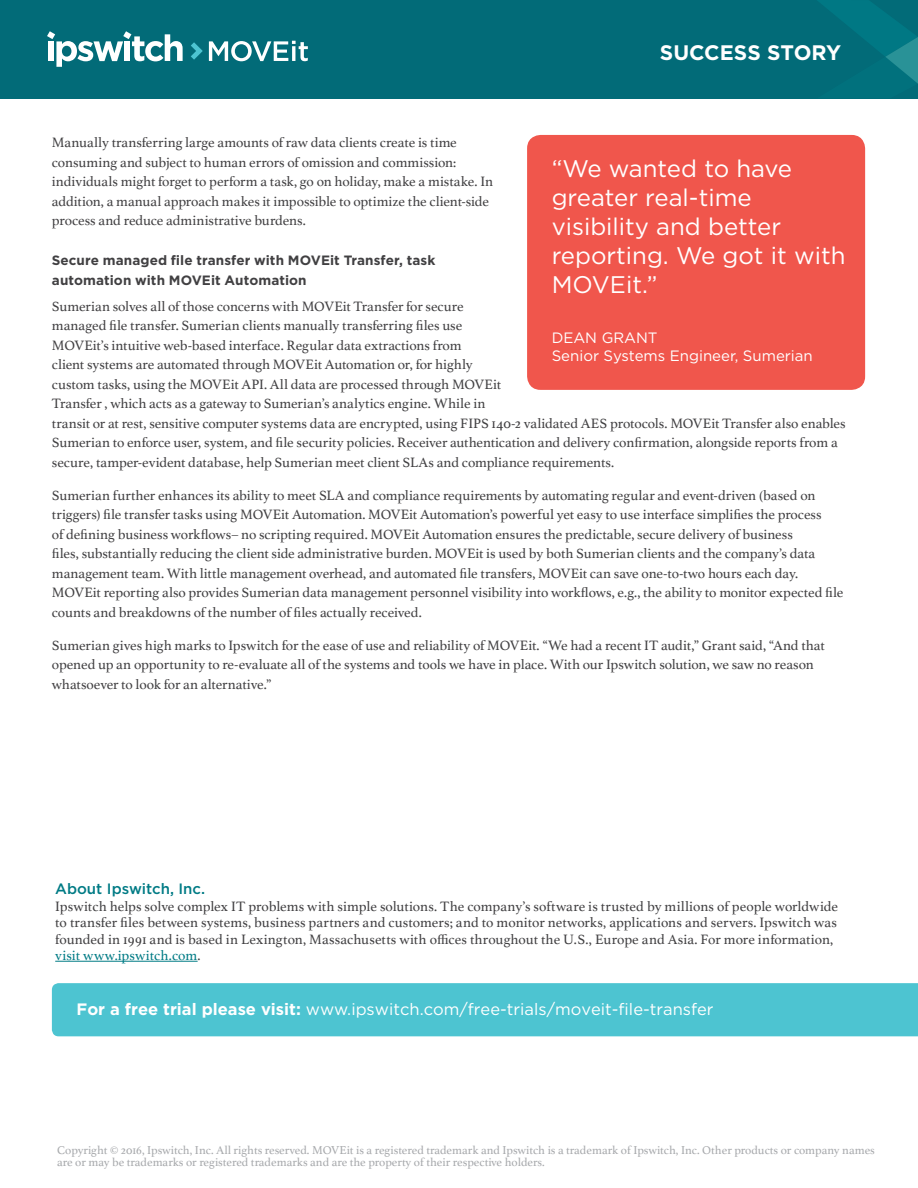
<style>
.page{position:relative;width:918px;height:1188px;background:#fff}
.page>*{position:absolute;margin:0;border:0;box-sizing:border-box;transform-origin:0 0}
.t1{font:24px/28.8px "Gotham";color:#fff}
.t2{font:700 21px "Gotham";color:#fff}
.t3{font:16.5px "Gotham";color:#fff}
.t4{font:15px/18px "Gotham";color:#fff}
.t5{font:500 15px "Gotham";color:#007b85}
.t6{font:14.25px/19.5px "Athelas";letter-spacing:-.005em;color:#414042}
.t7{font:700 13.5px/19.5px "Gotham";letter-spacing:.005em;color:#414042}
.t8{font:12px/12px "Athelas";color:#a7a9ac}
.s1{color:#007b85}
.s2{font-weight:700}
</style>
<div class="page">
<div style="left:0;top:0;width:918px;height:98px;background:#026b78"></div>
<svg style="left:191px;top:42px;width:12px;height:18px"></svg>
<svg style="left:47px;top:31px;width:136px;height:36px"></svg>
<svg style="left:209px;top:41px;width:99px;height:20px"></svg>
<div style="left:527px;top:135px;width:338px;height:255px;background:#f0564c;border-radius:14px"></div>
<svg style="left:818px;top:0;width:100px;height:84px"></svg>
<hr style="left:55px;top:961px;width:143px;height:1px;background:#007b85">
<div style="left:52px;top:983px;width:866px;height:53px;background:#4dc4d1"></div>
<h2 class="t2" style="left:660px;top:41px;width:183px">SUCCESS STORY</h2>
<p class="t6" style="left:52px;top:133px;width:443px">Manually transferring large amounts of raw data clients create is time consuming and subject to human errors of omission and commission: individuals might forget to perform a task, go on holiday, make a mistake. In addition, a manual approach makes it impossible to optimize the client-side process and reduce administrative burdens.</p>
<p class="t7" style="left:52px;top:250px;width:385px">Secure managed file transfer with MOVEit Transfer, task automation with MOVEit Automation</p>
<p class="t6" style="left:52px;top:296px;width:795px">Sumerian solves all of those concerns with MOVEit Transfer for secure<br>managed file transfer. Sumerian clients manually transferring files use<br>MOVEit’s intuitive web-based interface. Regular data extractions from<br>client systems are automated through MOVEit Automation or, for highly<br>custom tasks, using the MOVEit API. All data are processed through MOVEit<br>Transfer , which acts as a gateway to Sumerian’s analytics engine. While in<br>transit or at rest, sensitive computer systems data are encrypted, using FIPS 140-2 validated AES protocols. MOVEit Transfer also enables Sumerian to enforce user, system, and file security policies. Receiver authentication and delivery confirmation, alongside reports from a secure, tamper-evident database, help Sumerian meet client SLAs and compliance requirements.</p>
<p class="t6" style="left:52px;top:485px;width:793px">Sumerian further enhances its ability to meet SLA and compliance requirements by automating regular and event-driven (based on triggers) file transfer tasks using MOVEit Automation. MOVEit Automation’s powerful yet easy to use interface simplifies the process<br>of defining business workflows– no scripting required. MOVEit Automation ensures the predictable, secure delivery of business<br>files, substantially reducing the client side administrative burden. MOVEit is used by both Sumerian clients and the company’s data management team. With little management overhead, and automated file transfers, MOVEit can save one-to-two hours each day.<br>MOVEit reporting also provides Sumerian data management personnel visibility into workflows, e.g., the ability to monitor expected file counts and breakdowns of the number of files actually received.</p>
<p class="t6" style="left:52px;top:635px;width:774px">Sumerian gives high marks to Ipswitch for the ease of use and reliability of MOVEit. “We had a recent IT audit,” Grant said, “And that opened up an opportunity to re-evaluate all of the systems and tools we have in place. With our Ipswitch solution, we saw no reason whatsoever to look for an alternative.”</p>
<h1 class="t1" style="left:552px;top:154px;width:295px">“We wanted to have greater real-time visibility and better reporting. We got it with<br>MOVEit.”</h1>
<p class="t4" style="left:552px;top:328px;width:263px">DEAN GRANT<br>Senior Systems Engineer, Sumerian</p>
<p class="t5" style="left:55px;top:880px;width:151px">About Ipswitch, Inc.</p>
<p class="t6" style="left:55px;top:897px;width:784px;line-height:16.5px">Ipswitch helps solve complex IT problems with simple solutions. The company’s software is trusted by millions of people worldwide to transfer files between systems, business partners and customers; and to monitor networks, applications and servers. Ipswitch was founded in 1991 and is based in Lexington, Massachusetts with offices throughout the U.S., Europe and Asia. For more information, <span class="s1">visit www.ipswitch.com</span>.</p>
<p class="t3" style="left:77px;top:1000px;width:639px"><span class="s2">For a free trial please visit:</span> www.ipswitch.com/free-trials/moveit-file-transfer</p>
<p class="t8" style="left:57px;top:1144px;width:819px">Copyright © 2016, Ipswitch, Inc. All rights reserved. MOVEit is a registered trademark and Ipswitch is a trademark of Ipswitch, Inc. Other products or company names are or may be trademarks or registered trademarks and are the property of their respective holders.</p>
</div>
